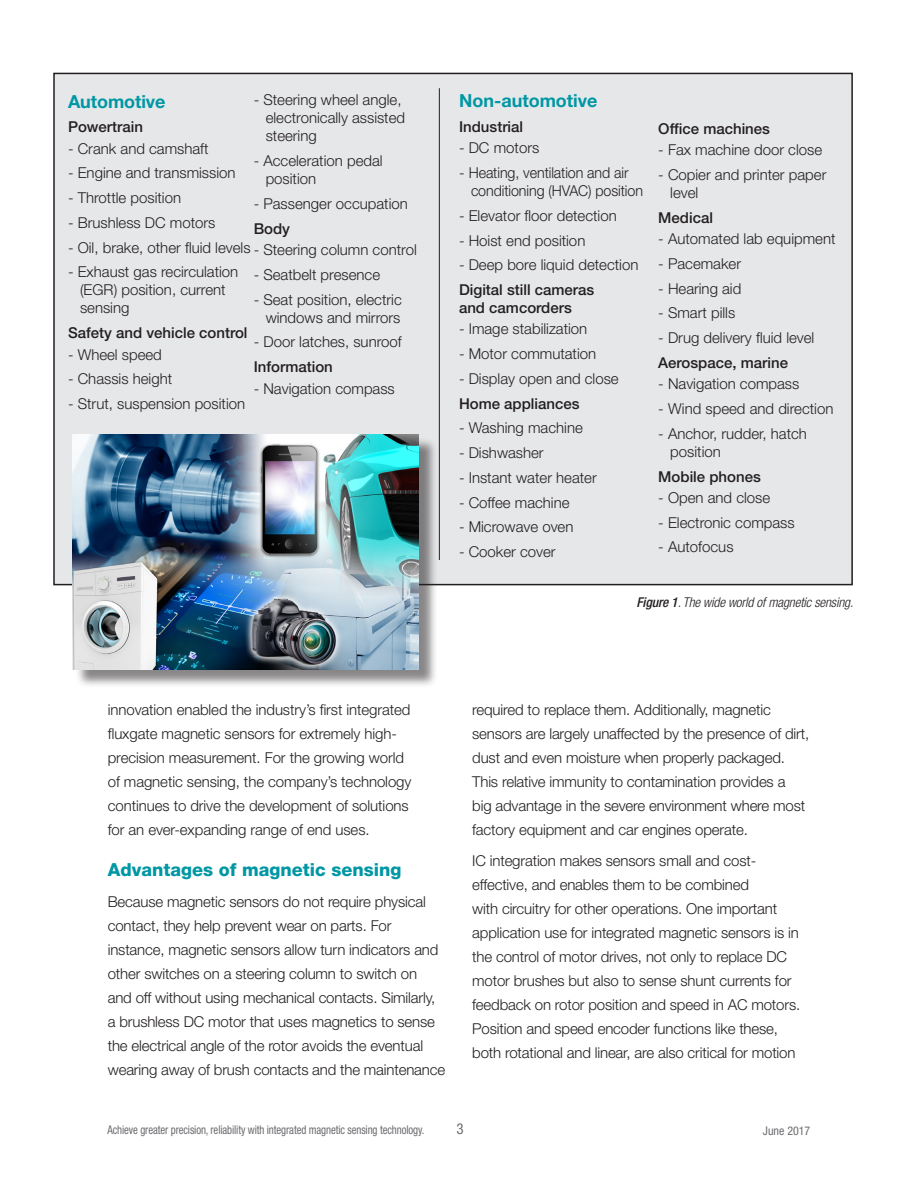
<style>
.page{position:relative;width:918px;height:1188px;background:#fff}
.page>*{position:absolute;margin:0;border:0;box-sizing:border-box;transform-origin:0 0}
.t1{font:800 18px "Helvetica Neue LT Std";color:#0097a4}
.t2{font:700 18px "Helvetica Neue LT Std";color:#0097a4}
.t3{font:300 15px/24px "Helvetica Neue LT Std";letter-spacing:-.005em;color:#231f20}
.t4{font:500 15px/18px "Helvetica Neue LT Std";color:#231f20}
.t5{font:condensed 15px "Helvetica Neue LT Std";color:#6c6d70}
.t6{font:italic 300 condensed 13.5px "Helvetica Neue LT Std";letter-spacing:-.01em;color:#231f20}
.t7{font:condensed 12px "Helvetica Neue LT Std";letter-spacing:-.01em;color:#6c6d70;scale:.9 1}
.t8{font:condensed 12px "Helvetica Neue LT Std";letter-spacing:-.01em;color:#6c6d70}
.s1{font-weight:500}
</style>
<div class="page">
<div style="left:54px;top:73px;width:798px;height:512px;background:#e6e7e9"></div>
<hr style="left:439px;top:88px;width:1px;height:472px;background:#231f20">
<div style="left:75px;top:437px;width:362px;height:251px;background:#231f20;opacity:.54"></div>
<img style="left:73px;top:435px;width:346px;height:235px">
<p class="t3" style="left:266px;top:91px;width:141px;line-height:18px;text-indent:-12px">- Steering wheel angle, electronically assisted steering</p>
<p class="t3" style="left:266px;top:152px;width:118px;line-height:18px;text-indent:-12px">- Acceleration pedal position</p>
<p class="t3" style="left:254px;top:191px;width:156px">- Passenger occupation</p>
<p class="t4" style="left:254px;top:219px;width:38px">Body</p>
<p class="t3" style="left:254px;top:237px;width:165px">- Steering column control</p>
<p class="t3" style="left:254px;top:262px;width:128px">- Seatbelt presence</p>
<p class="t3" style="left:254px;top:290px;width:150px;line-height:18px;text-align:right">- Seat position, electric windows and mirrors</p>
<p class="t3" style="left:254px;top:330px;width:150px">- Door latches, sunroof</p>
<p class="t4" style="left:254px;top:358px;width:81px">Information</p>
<p class="t3" style="left:254px;top:376px;width:143px">- Navigation compass</p>
<p class="t2" style="left:68px;top:90px;width:99px">Automotive</p>
<p class="t4" style="left:68px;top:118px;width:77px">Powertrain</p>
<p class="t3" style="left:68px;top:136px;width:142px">- Crank and camshaft</p>
<p class="t3" style="left:68px;top:161px;width:169px">- Engine and transmission</p>
<p class="t3" style="left:68px;top:186px;width:115px">- Throttle position</p>
<p class="t3" style="left:68px;top:210px;width:149px">- Brushless DC motors</p>
<p class="t3" style="left:68px;top:235px;width:184px">- Oil, brake, other fluid levels</p>
<p class="t3" style="left:80px;top:263px;width:160px;line-height:18px;text-indent:-12px">- Exhaust gas recirculation (EGR) position, current sensing</p>
<p class="t4" style="left:68px;top:324px;width:181px">Safety and vehicle control</p>
<p class="t3" style="left:68px;top:342px;width:95px">- Wheel speed</p>
<p class="t3" style="left:68px;top:367px;width:106px">- Chassis height</p>
<p class="t3" style="left:68px;top:392px;width:179px">- Strut, suspension position</p>
<p class="t2" style="left:459px;top:90px;width:140px">Non-automotive</p>
<p class="t4" style="left:459px;top:117px;width:66px">Industrial</p>
<p class="t3" style="left:459px;top:136px;width:82px">- DC motors</p>
<p class="t3" style="left:471px;top:163px;width:174px;line-height:18px;text-indent:-12px">- Heating, ventilation and air conditioning (HVAC) position</p>
<p class="t3" style="left:459px;top:203px;width:159px">- Elevator floor detection</p>
<p class="t3" style="left:459px;top:228px;width:128px">- Hoist end position</p>
<p class="t3" style="left:459px;top:253px;width:181px">- Deep bore liquid detection</p>
<p class="t4" style="left:459px;top:281px;width:137px">Digital still cameras and camcorders</p>
<p class="t3" style="left:459px;top:317px;width:130px">- Image stabilization</p>
<p class="t3" style="left:459px;top:342px;width:139px">- Motor commutation</p>
<p class="t3" style="left:459px;top:366px;width:161px">- Display open and close</p>
<p class="t4" style="left:459px;top:394px;width:122px">Home appliances</p>
<p class="t3" style="left:459px;top:416px;width:125px">- Washing machine</p>
<p class="t3" style="left:459px;top:441px;width:86px">- Dishwasher</p>
<p class="t3" style="left:459px;top:465px;width:139px">- Instant water heater</p>
<p class="t3" style="left:459px;top:490px;width:112px">- Coffee machine</p>
<p class="t3" style="left:459px;top:515px;width:116px">- Microwave oven</p>
<p class="t3" style="left:459px;top:540px;width:98px">- Cooker cover</p>
<p class="t4" style="left:658px;top:119px;width:113px">Office machines</p>
<p class="t3" style="left:658px;top:138px;width:165px">- Fax machine door close</p>
<p class="t3" style="left:670px;top:165px;width:158px;line-height:18px;text-indent:-12px">- Copier and printer paper level</p>
<p class="t4" style="left:658px;top:208px;width:56px">Medical</p>
<p class="t3" style="left:658px;top:226px;width:179px">- Automated lab equipment</p>
<p class="t3" style="left:658px;top:251px;width:84px">- Pacemaker</p>
<p class="t3" style="left:658px;top:276px;width:85px">- Hearing aid</p>
<p class="t3" style="left:658px;top:301px;width:78px">- Smart pills</p>
<p class="t3" style="left:658px;top:325px;width:158px">- Drug delivery fluid level</p>
<p class="t4" style="left:658px;top:353px;width:131px">Aerospace, marine</p>
<p class="t3" style="left:658px;top:372px;width:143px">- Navigation compass</p>
<p class="t3" style="left:658px;top:396px;width:177px">- Wind speed and direction</p>
<p class="t3" style="left:670px;top:424px;width:138px;line-height:18px;text-indent:-12px">- Anchor, rudder, hatch position</p>
<p class="t4" style="left:658px;top:467px;width:104px">Mobile phones</p>
<p class="t3" style="left:658px;top:485px;width:113px">- Open and close</p>
<p class="t3" style="left:658px;top:510px;width:138px">- Electronic compass</p>
<p class="t3" style="left:658px;top:535px;width:77px">- Autofocus</p>
<p class="t6" style="left:636px;top:594px;width:218px"><span class="s1">Figure 1</span>. The wide world of magnetic sensing.</p>
<p class="t3" style="left:108px;top:697px;width:305px">innovation enabled the industry’s first integrated fluxgate magnetic sensors for extremely high&shy;precision measurement. For the growing world of magnetic sensing, the company’s technology continues to drive the development of solutions for an ever-expanding range of end uses.</p>
<p class="t1" style="left:108px;top:859px;width:295px">Advantages of magnetic sensing</p>
<p class="t3" style="left:108px;top:889px;width:339px">Because magnetic sensors do not require physical contact, they help prevent wear on parts. For instance, magnetic sensors allow turn indicators and other switches on a steering column to switch on<br>and off without using mechanical contacts. Similarly, a brushless DC motor that uses magnetics to sense the electrical angle of the rotor avoids the eventual wearing away of brush contacts and the maintenance</p>
<p class="t3" style="left:472px;top:697px;width:339px">required to replace them. Additionally, magnetic sensors are largely unaffected by the presence of dirt, dust and even moisture when properly packaged.<br>This relative immunity to contamination provides a<br>big advantage in the severe environment where most factory equipment and car engines operate.</p>
<p class="t3" style="left:472px;top:848px;width:330px">IC integration makes sensors small and cost&shy;effective, and enables them to be combined<br>with circuitry for other operations. One important application use for integrated magnetic sensors is in the control of motor drives, not only to replace DC motor brushes but also to sense shunt currents for feedback on rotor position and speed in AC motors.<br>Position and speed encoder functions like these, both rotational and linear, are also critical for motion</p>
<p class="t7" style="left:107px;top:1123px;width:360px">Achieve greater precision, reliability with integrated magnetic sensing technology. I</p>
<p class="t5" style="left:456px;top:1120px;width:9px">3</p>
<p class="t8" style="left:763px;top:1124px;width:49px">June 2017</p>
</div>
